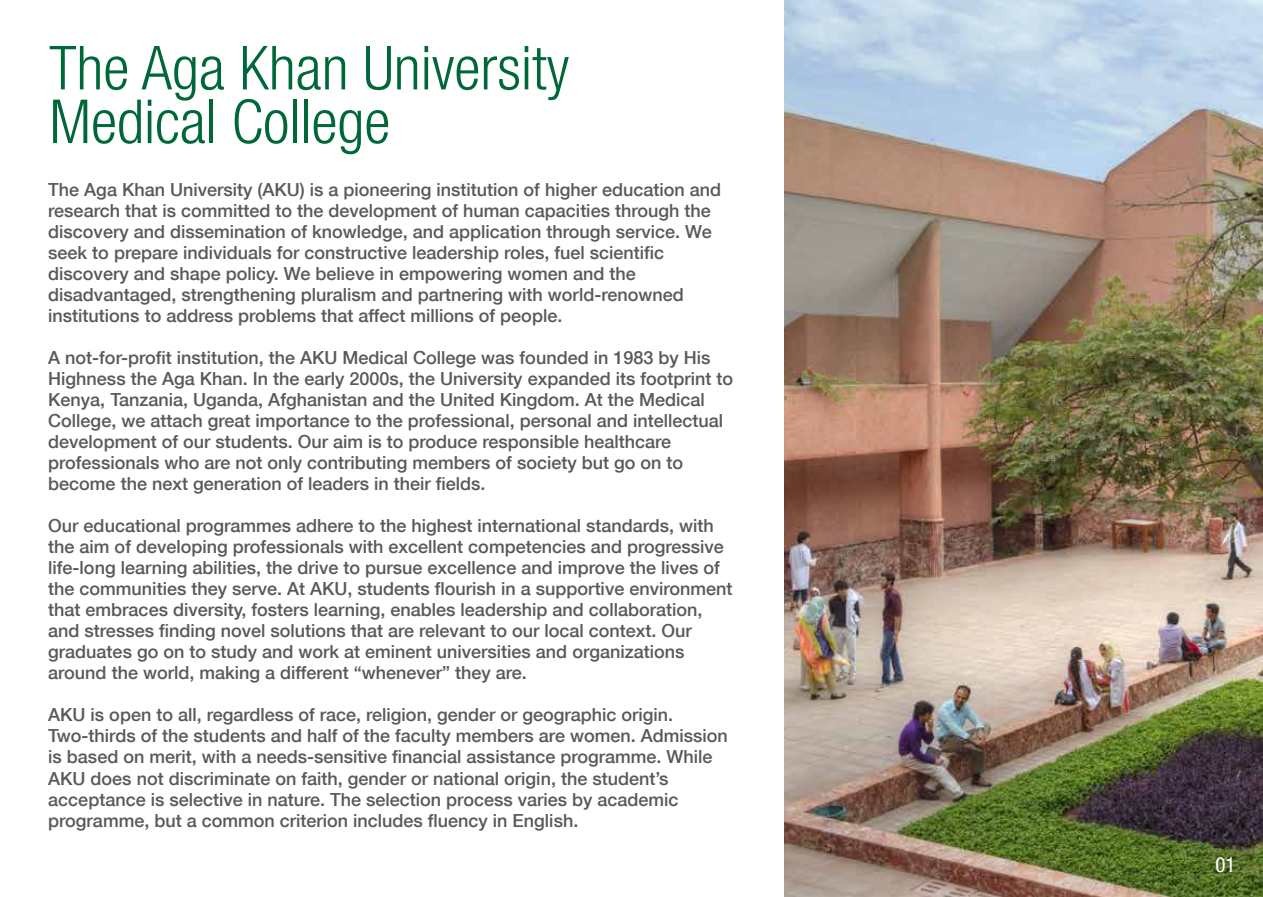
<style>
.page{position:relative;width:1263px;height:897px;background:#fff}
.page>*{position:absolute;margin:0;border:0;box-sizing:border-box;transform-origin:0 0}
.t1{font:300 condensed 60.75px/53.7px "Helvetica Neue LT Com";color:#006838}
.t2{font:condensed 21px "Helvetica Neue LT Com";color:#fff}
.t3{font:500 18px/21px "Helvetica Neue LT Com";color:#58595b}
</style>
<div class="page">
<img style="left:784px;top:0;width:479px;height:896px">
<h1 class="t1" style="left:49px;top:41px;width:521px">The Aga Khan University<br>Medical College</h1>
<p class="t3" style="left:48px;top:179px;width:674px">The Aga Khan University (AKU) is a pioneering institution of higher education and research that is committed to the development of human capacities through the discovery and dissemination of knowledge, and application through service. We seek to prepare individuals for constructive leadership roles, fuel scientific discovery and shape policy. We believe in empowering women and the disadvantaged, strengthening pluralism and partnering with world-renowned institutions to address problems that affect millions of people.</p>
<p class="t3" style="left:48px;top:347px;width:686px">A not-for-profit institution, the AKU Medical College was founded in 1983 by His Highness the Aga Khan. In the early 2000s, the University expanded its footprint to Kenya, Tanzania, Uganda, Afghanistan and the United Kingdom. At the Medical College, we attach great importance to the professional, personal and intellectual development of our students. Our aim is to produce responsible healthcare professionals who are not only contributing members of society but go on to become the next generation of leaders in their fields.</p>
<p class="t3" style="left:48px;top:515px;width:685px">Our educational programmes adhere to the highest international standards, with the aim of developing professionals with excellent competencies and progressive life-long learning abilities, the drive to pursue excellence and improve the lives of the communities they serve. At AKU, students flourish in a supportive environment that embraces diversity, fosters learning, enables leadership and collaboration, and stresses finding novel solutions that are relevant to our local context. Our graduates go on to study and work at eminent universities and organizations around the world, making a different “whenever” they are.</p>
<p class="t3" style="left:48px;top:704px;width:681px">AKU is open to all, regardless of race, religion, gender or geographic origin.<br>Two-thirds of the students and half of the faculty members are women. Admission is based on merit, with a needs-sensitive financial assistance programme. While AKU does not discriminate on faith, gender or national origin, the student’s acceptance is selective in nature. The selection process varies by academic programme, but a common criterion includes fluency in English.</p>
<p class="t2" style="left:1215px;top:852px;width:22px">01</p>
</div>
